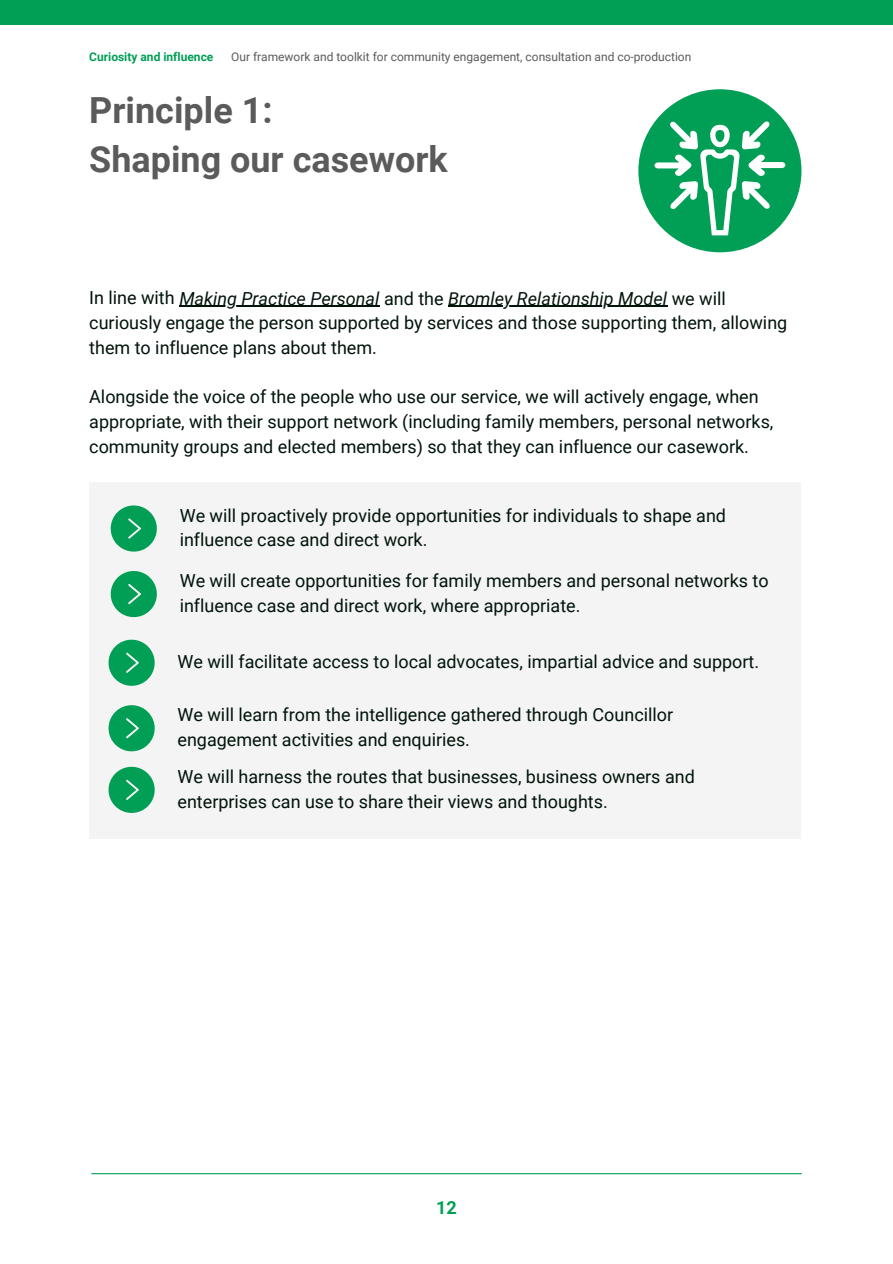
<style>
.page{position:relative;width:893px;height:1264px;background:#fff}
.page>*{position:absolute;margin:0;border:0;box-sizing:border-box;transform-origin:0 0}
.t1{font:700 36px "Roboto";color:#5b5b5b}
.t2{font:18px/24.8px "Roboto";color:#00140a}
.t3{font:700 18px "Roboto";color:#019f55}
.t4{font:12px "Roboto";color:#5b5b5b}
.t5{font:700 12px "Roboto";color:#019f55}
.s1{font-style:italic}
</style>
<div class="page">
<div style="left:0;top:0;width:892px;height:25px;background:#019f55"></div>
<hr style="left:92px;top:1173px;width:709px;height:1px;background:#019f55">
<svg style="left:638px;top:89px;width:163px;height:163px"></svg>
<div style="left:89px;top:482px;width:712px;height:357px;background:#f4f4f4"></div>
<hr style="left:179px;top:306px;width:200px;height:1px;background:#00140a">
<hr style="left:448px;top:306px;width:219px;height:1px;background:#00140a">
<svg style="left:111px;top:505px;width:46px;height:46px"></svg>
<svg style="left:111px;top:571px;width:46px;height:46px"></svg>
<svg style="left:109px;top:639px;width:46px;height:46px"></svg>
<svg style="left:109px;top:705px;width:46px;height:46px"></svg>
<svg style="left:109px;top:766px;width:46px;height:47px"></svg>
<p class="t5" style="left:89px;top:50px;width:126px">Curiosity and influence</p>
<p class="t4" style="left:231px;top:50px;width:461px">Our framework and toolkit for community engagement, consultation and co-production</p>
<p class="t1" style="left:89px;top:89px;width:185px">Principle 1:</p>
<p class="t1" style="left:89px;top:139px;width:360px">Shaping our casework</p>
<p class="t2" style="left:89px;top:286px;width:699px">In line with <span class="s1">Making Practice Personal</span> and the <span class="s1">Bromley Relationship Model</span> we will curiously engage the person supported by services and those supporting them, allowing them to influence plans about them.</p>
<p class="t2" style="left:89px;top:385px;width:685px">Alongside the voice of the people who use our service, we will actively engage, when appropriate, with their support network (including family members, personal networks, community groups and elected members) so that they can influence our casework.</p>
<p class="t2" style="left:180px;top:503px;width:548px">We will proactively provide opportunities for individuals to shape and influence case and direct work.</p>
<p class="t2" style="left:180px;top:568px;width:590px">We will create opportunities for family members and personal networks to influence case and direct work, where appropriate.</p>
<p class="t2" style="left:177px;top:649px;width:583px">We will facilitate access to local advocates, impartial advice and support.</p>
<p class="t2" style="left:177px;top:703px;width:497px">We will learn from the intelligence gathered through Councillor engagement activities and enquiries.</p>
<p class="t2" style="left:177px;top:764px;width:518px">We will harness the routes that businesses, business owners and enterprises can use to share their views and thoughts.</p>
<p class="t3" style="left:436px;top:1197px;width:22px">12</p>
</div>
